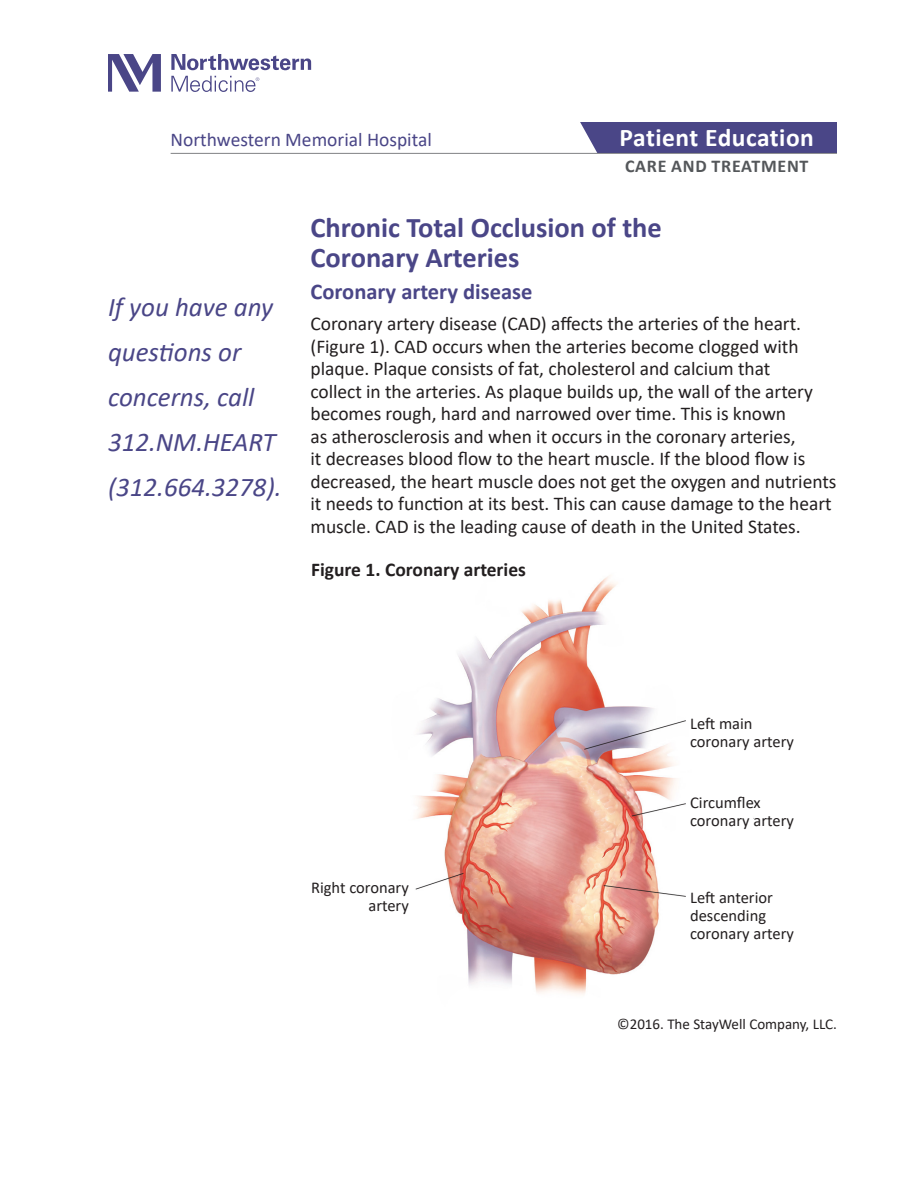
<style>
.page{position:relative;width:918px;height:1188px;background:#fff}
.page>*{position:absolute;margin:0;border:0;box-sizing:border-box;transform-origin:0 0}
.heading{font:700 28.5px/30px "Calibri";color:#4a4687}
.italic_call-out_SHOR{font:italic 27px/45px "Calibri";color:#4a4687}
.t1{font:700 25.5px "Calibri";letter-spacing:.02em;color:#fff}
.subheading_INDENT{font:700 22.5px "Calibri";color:#4a4687}
.text_INDENT{font:19.5px/22.5px "Calibri";letter-spacing:-.005em;color:#231f20}
.t2{font:19.5px "Calibri";color:#4a4687}
.t3{font:700 19.5px "Calibri";color:#231f20}
.t4{font:700 18px "Calibri";letter-spacing:.04em;color:#54575a}
.description{font:16.5px/18px "Calibri";color:#231f20}
.description-2{font:15px "Calibri";color:#231f20}
</style>
<div class="page">
<img style="left:415px;top:576px;width:339px;height:419px">
<svg style="left:171px;top:54px;width:140px;height:16px"></svg>
<svg style="left:108px;top:54px;width:53px;height:38px"></svg>
<svg style="left:171px;top:76px;width:88px;height:16px"></svg>
<div style="left:580px;top:123px;width:257px;height:30px;background:#4a4687"></div>
<svg style="left:563px;top:122px;width:35px;height:31px"></svg>
<hr style="left:171px;top:153px;width:666px;height:1px;background:#54575a">
<p class="t2" style="left:171px;top:126px;width:263px">Northwestern Memorial Hospital</p>
<p class="t1" style="left:620px;top:119px;width:196px">Patient Education</p>
<p class="italic_call-out_SHOR" style="left:108px;top:284px;width:175px">If you have any questions or concerns, call<br>312.NM.HEART (312.664.3278).</p>
<p class="t4" style="left:625px;top:153px;width:185px">CARE AND TREATMENT</p>
<p class="heading" style="left:310px;top:213px;width:353px">Chronic Total Occlusion of the<br>Coronary Arteries</p>
<p class="subheading_INDENT" style="left:310px;top:275px;width:223px">Coronary artery disease</p>
<p class="text_INDENT" style="left:310px;top:312px;width:527px">Coronary artery disease (CAD) affects the arteries of the heart. (Figure 1). CAD occurs when the arteries become clogged with plaque. Plaque consists of fat, cholesterol and calcium that<br>collect in the arteries. As plaque builds up, the wall of the artery becomes rough, hard and narrowed over time. This is known<br>as atherosclerosis and when it occurs in the coronary arteries,<br>it decreases blood flow to the heart muscle. If the blood flow is decreased, the heart muscle does not get the oxygen and nutrients it needs to function at its best. This can cause damage to the heart muscle. CAD is the leading cause of death in the United States.</p>
<p class="t3" style="left:311px;top:556px;width:216px">Figure 1. Coronary arteries</p>
<p class="description" style="left:311px;top:878px;width:99px;text-align:right">Right coronary artery</p>
<p class="description" style="left:690px;top:714px;width:105px">Left main coronary artery</p>
<p class="description" style="left:690px;top:793px;width:105px">Circumflex coronary artery</p>
<p class="description" style="left:690px;top:888px;width:105px">Left anterior descending coronary artery</p>
<p class="description-2" style="left:617px;top:1014px;width:221px">©2016. The StayWell Company, LLC.</p>
</div>
